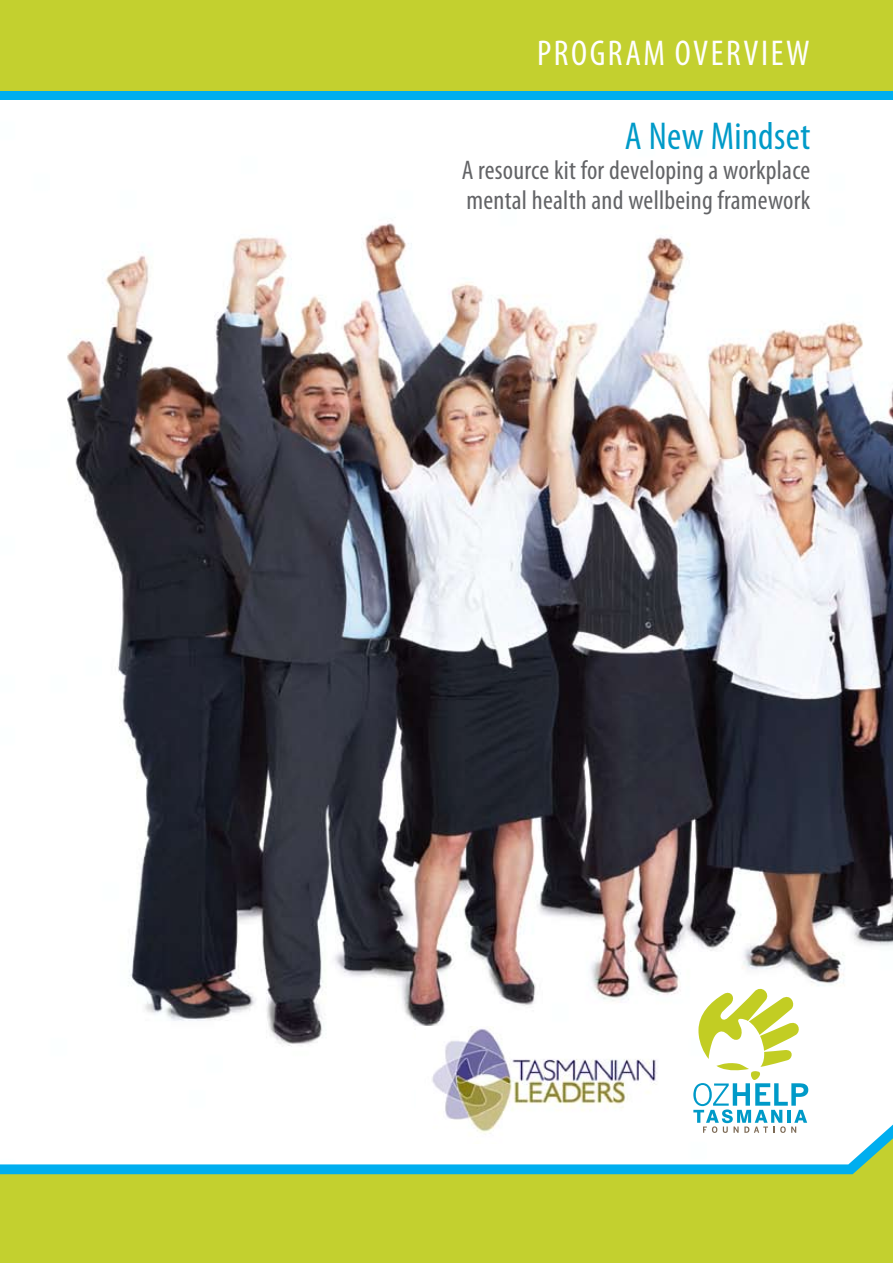
<style>
.page{position:relative;width:893px;height:1263px;background:#fff}
.page>*{position:absolute;margin:0;border:0;box-sizing:border-box;transform-origin:0 0}
.t1{font:condensed 39px "Myriad Pro";letter-spacing:.01em;color:#009ac8}
.t2{font:condensed 36px "Myriad Pro";letter-spacing:.07em;color:#fff}
.t3{font:condensed 27px/30px "Myriad Pro";letter-spacing:.01em;color:#636467}
</style>
<div class="page">
<img style="left:67px;top:223px;width:826px;height:869px">
<svg style="left:0;top:1138px;width:893px;height:125px;fill:#c3d02f"></svg>
<div style="left:0;top:89px;width:893px;height:11px;background:#00aeef"></div>
<div style="left:0;top:0;width:893px;height:90px;background:#c3d02f"></div>
<svg style="left:693px;top:989px;width:115px;height:144px"></svg>
<img style="left:417px;top:1026px;width:262px;height:118px">
<h2 class="t2" style="left:537px;top:31px;width:274px">Program Overview</h2>
<h1 class="t1" style="left:625px;top:112px;width:187px">A New Mindset</h1>
<p class="t3" style="left:462px;top:155px;width:350px">A resource kit for developing a workplace mental health and wellbeing framework</p>
</div>
